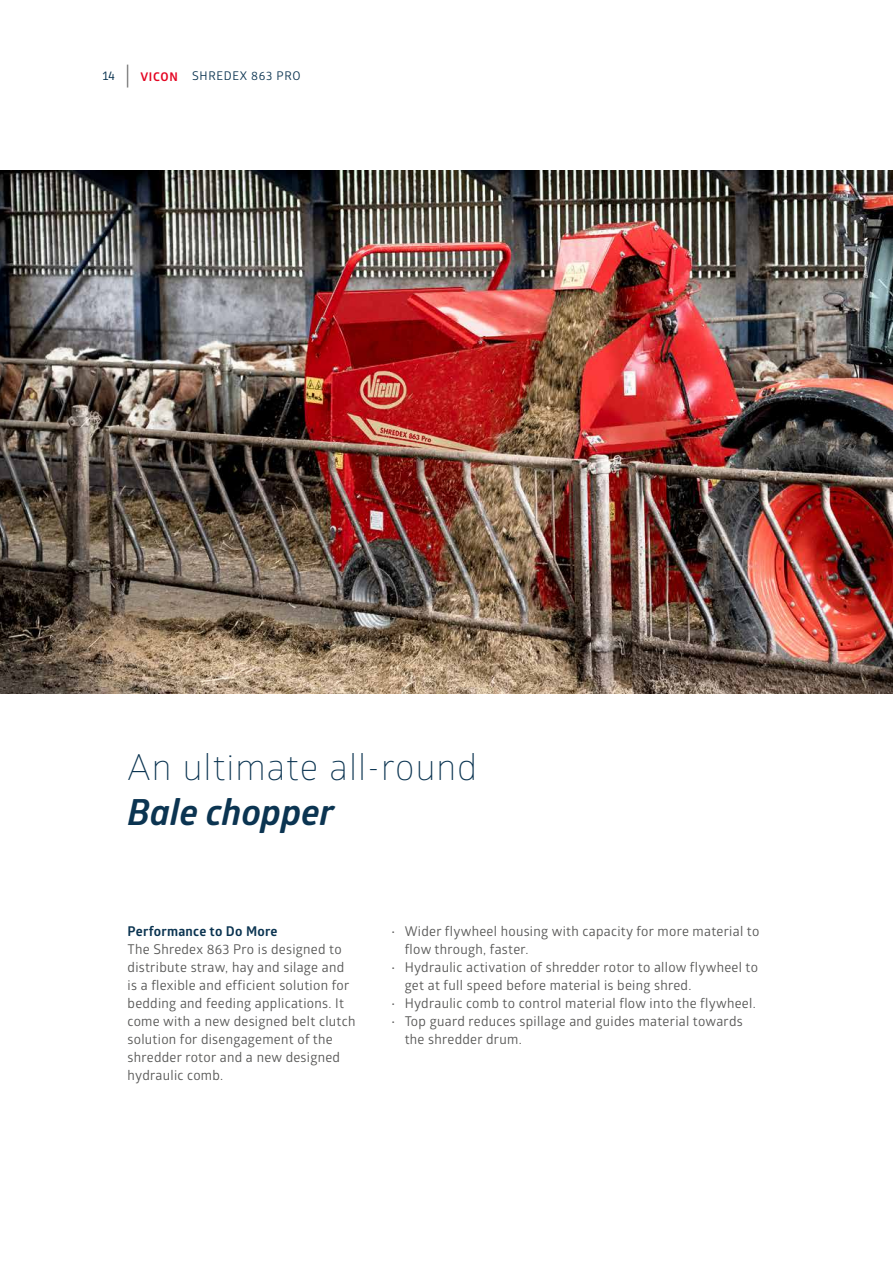
<style>
.page{position:relative;width:893px;height:1263px;background:#fff}
.page>*{position:absolute;margin:0;border:0;box-sizing:border-box;transform-origin:0 0}
.t1{font:300 36px "Glober";letter-spacing:.03em;color:#0b3451}
.t2{font:italic 700 36px "Glober";color:#0b3451}
.t3{font:13.5px/18px "Glober";letter-spacing:.02em;color:#575756}
.t4{font:700 13.5px "Glober";letter-spacing:.02em;color:#0b3451}
.t5{font:12px "Glober";letter-spacing:.06em;color:#0b3451}
.t6{font:700 12px "Glober";letter-spacing:.06em;color:#e40421}
.t7{font:12px "Ruda";color:#0b3451}
</style>
<div class="page">
<img style="left:0;top:170px;width:893px;height:523px">
<svg style="left:127px;top:65px;width:1px;height:23px"></svg>
<p class="t7" style="left:103px;top:70px;width:14px">14</p>
<p class="t6" style="left:140px;top:68px;width:39px">VICON</p>
<p class="t5" style="left:192px;top:68px;width:110px">SHREDEX 863 PRO</p>
<h1 class="t1" style="left:128px;top:742px;width:351px">An ultimate all-round</h1>
<h1 class="t2" style="left:128px;top:787px;width:208px">Bale chopper</h1>
<p class="t4" style="left:128px;top:922px;width:151px">Performance to Do More</p>
<p class="t3" style="left:128px;top:940px;width:229px">The Shredex 863 Pro is designed to distribute straw, hay and silage and is a flexible and efficient solution for bedding and feeding applications. It come with a new designed belt clutch solution for disengagement of the shredder rotor and a new designed hydraulic comb.</p>
<p class="t3" style="left:405px;top:922px;width:356px;text-indent:-14px">• Wider flywheel housing with capacity for more material to flow through, faster.</p>
<p class="t3" style="left:405px;top:958px;width:355px;text-indent:-14px">• Hydraulic activation of shredder rotor to allow flywheel to get at full speed before material is being shred.</p>
<p class="t3" style="left:391px;top:994px;width:366px">• Hydraulic comb to control material flow into the flywheel.</p>
<p class="t3" style="left:405px;top:1012px;width:340px;text-indent:-14px">• Top guard reduces spillage and guides material towards the shredder drum.</p>
</div>
